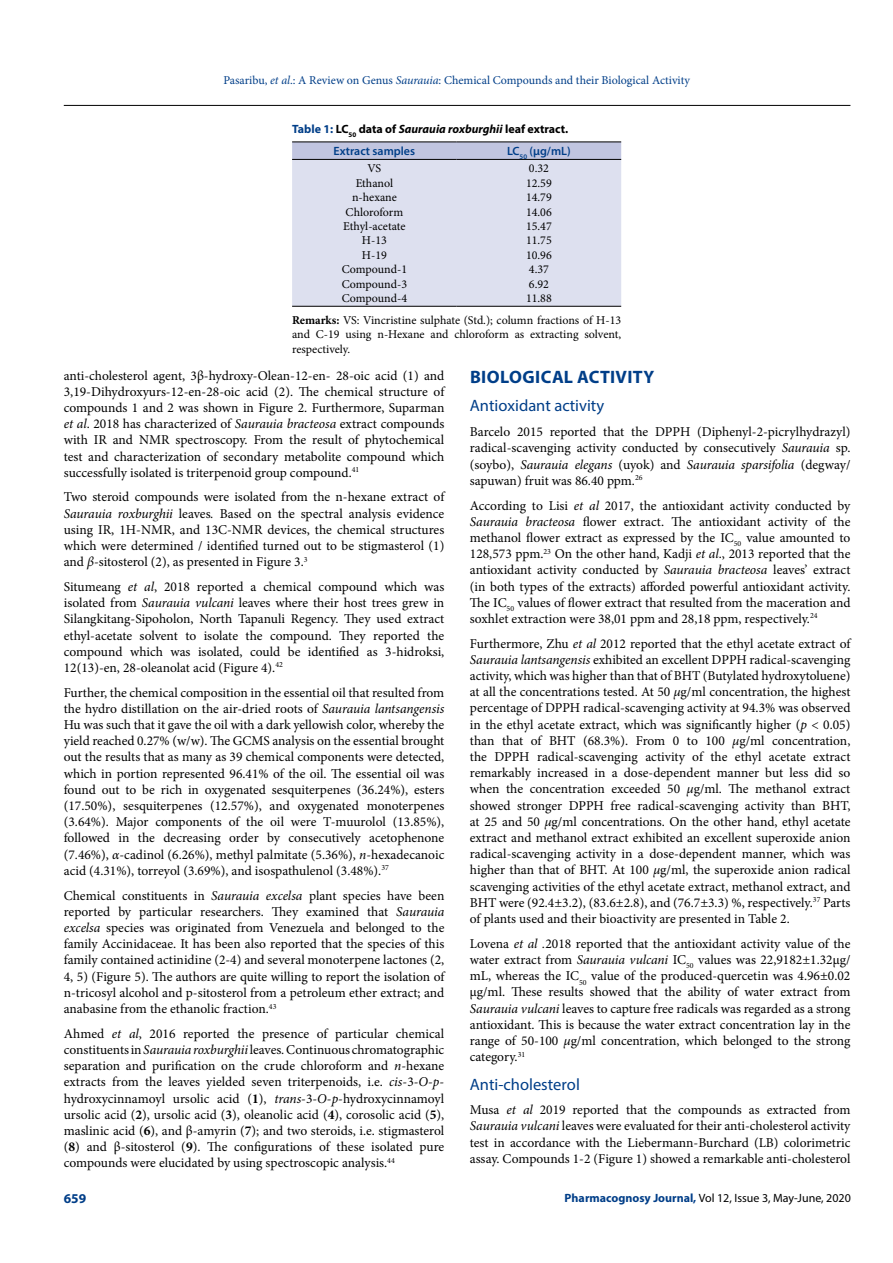
<style>
.page{position:relative;width:893px;height:1263px;background:#fff}
.page>*{position:absolute;margin:0;border:0;box-sizing:border-box;transform-origin:0 0}
.t1{font:700 18px "Myriad Pro";letter-spacing:.02em;color:#003e88}
.t2{font:16.5px "Myriad Pro";color:#003e88}
.t3{font:13.5px/16.2px "Minion Pro";color:#000;text-align:justify}
.t4{font:700 13.5px "Myriad Pro";color:#003e88}
.t5{font:12px/14.4px "Minion Pro";color:#000;text-align:center}
.t6{font:12px "Minion Pro";color:#003e88}
.t7{font:12px "Myriad Pro";color:#000}
.t8{font:700 12px "Myriad Pro";color:#000}
.t9{font:600 12px "Myriad Pro";color:#003e88}
.s1{font-style:italic}
.s2{color:#003e88}
.s3{font-weight:700}
.s4{font-weight:700;color:#003e88}
</style>
<div class="page">
<hr style="left:64px;top:105px;width:786px;height:1px;background:#000">
<div style="left:292px;top:143px;width:329px;height:16px;background:#c1c5e0"></div>
<div style="left:292px;top:160px;width:329px;height:146px;background:#dde0ef"></div>
<hr style="left:292px;top:142px;width:165px;height:1px;background:#000">
<hr style="left:457px;top:142px;width:164px;height:1px;background:#000">
<hr style="left:292px;top:159px;width:165px;height:1px;background:#000">
<hr style="left:457px;top:159px;width:164px;height:1px;background:#000">
<hr style="left:292px;top:306px;width:165px;height:1px;background:#000">
<hr style="left:457px;top:306px;width:164px;height:1px;background:#000">
<p class="t6" style="left:223px;top:72px;width:468px">Pasaribu, <span class="s1">et al</span>.: A Review on Genus <span class="s1">Saurauia</span>: Chemical Compounds and their Biological Activity</p>
<p class="t8" style="left:292px;top:121px;width:278px"><span class="s2">Table 1:</span> LC<sub>50</sub> data of <span class="s1">Saurauia roxburghii</span> leaf extract.</p>
<p class="t9" style="left:334px;top:143px;width:83px">Extract samples</p>
<p class="t9" style="left:507px;top:143px;width:65px">LC<sub>50</sub> (µg/mL)</p>
<p class="t5" style="left:342px;top:161px;width:67px">VS<br>Ethanol n-hexane<br>Chloroform<br>Ethyl-acetate<br>H-13<br>H-19<br>Compound-1<br>Compound-3<br>Compound-4</p>
<p class="t5" style="left:526px;top:161px;width:27px;text-align:left">0.32<br>12.59<br>14.79<br>14.06<br>15.47<br>11.75<br>10.96<br>4.37<br>6.92<br>11.88</p>
<p class="t5" style="left:292px;top:313px;width:331px;text-align:justify"><span class="s3">Remarks:</span> VS: Vincristine sulphate (Std.); column fractions of H-13 and C-19 using n-Hexane and chloroform as extracting solvent, respectively.</p>
<p class="t3" style="left:64px;top:367px;width:382px">anti-cholesterol agent, 3β-hydroxy-Olean-12-en- 28-oic acid (1) and 3,19-Dihydroxyurs-12-en-28-oic acid (2). The chemical structure of compounds 1 and 2 was shown in Figure 2. Furthermore, Suparman <span class="s1">et al</span>. 2018 has characterized of <span class="s1">Saurauia bracteosa</span> extract compounds with IR and NMR spectroscopy. From the result of phytochemical test and characterization of secondary metabolite compound which successfully isolated is triterpenoid group compound.<sup>41</sup></p>
<p class="t3" style="left:64px;top:489px;width:382px">Two steroid compounds were isolated from the n-hexane extract of <span class="s1">Saurauia roxburghii</span> leaves<span class="s1">.</span> Based on the spectral analysis evidence using IR, 1H-NMR, and 13C-NMR devices, the chemical structures which were determined / identified turned out to be stigmasterol (1) and <span class="s1">β</span>-sitosterol (2), as presented in Figure 3.<sup>3</sup></p>
<p class="t3" style="left:64px;top:579px;width:382px">Situmeang <span class="s1">et al</span>, 2018 reported a chemical compound which was isolated from <span class="s1">Saurauia vulcani</span> leaves where their host trees grew in Silangkitang-Sipoholon, North Tapanuli Regency. They used extract ethyl-acetate solvent to isolate the compound. They reported the compound which was isolated, could be identified as 3-hidroksi, 12(13)-en, 28-oleanolat acid (Figure 4).<sup>42</sup></p>
<p class="t3" style="left:64px;top:684px;width:382px">Further, the chemical composition in the essential oil that resulted from the hydro distillation on the air-dried roots of <span class="s1">Saurauia lantsangensis </span>Hu was such that it gave the oil with a dark yellowish color, whereby the yield reached 0.27% (w/w). The GCMS analysis on the essential brought out the results that as many as 39 chemical components were detected, which in portion represented 96.41% of the oil. The essential oil was found out to be rich in oxygenated sesquiterpenes (36.24%), esters (17.50%), sesquiterpenes (12.57%), and oxygenated monoterpenes (3.64%). Major components of the oil were T-muurolol (13.85%), followed in the decreasing order by consecutively acetophenone (7.46%), <span class="s1">α</span>-cadinol (6.26%), methyl palmitate (5.36%), <span class="s1">n</span>-hexadecanoic acid (4.31%), torreyol (3.69%), and isospathulenol (3.48%).<sup>37</sup></p>
<p class="t3" style="left:64px;top:887px;width:382px">Chemical constituents in <span class="s1">Saurauia excelsa</span> plant species have been reported by particular researchers. They examined that <span class="s1">Saurauia excelsa</span> species was originated from Venezuela and belonged to the family Accinidaceae. It has been also reported that the species of this family contained actinidine (2-4) and several monoterpene lactones (2, 4, 5) (Figure 5). The authors are quite willing to report the isolation of n-tricosyl alcohol and p-sitosterol from a petroleum ether extract; and anabasine from the ethanolic fraction.<sup>43</sup></p>
<p class="t3" style="left:64px;top:1025px;width:382px">Ahmed <span class="s1">et al</span>, 2016 reported the presence of particular chemical constituents in <span class="s1">Saurauia roxburghii</span> leaves<span class="s1">.</span> Continuous chromatographic separation and purification on the crude chloroform and <span class="s1">n</span>-hexane extracts from the leaves yielded seven triterpenoids, i.e. <span class="s1">cis</span>-3-<span class="s1">O</span>-<span class="s1">p&shy;</span>hydroxycinnamoyl ursolic acid (<span class="s3">1</span>), <span class="s1">trans</span>-3-<span class="s1">O</span>-<span class="s1">p</span>-hydroxycinnamoyl ursolic acid (<span class="s3">2</span>), ursolic acid (<span class="s3">3</span>), oleanolic acid (<span class="s3">4</span>), corosolic acid (<span class="s3">5</span>), maslinic acid (<span class="s3">6</span>), and β-amyrin (<span class="s3">7</span>); and two steroids, i.e. stigmasterol (<span class="s3">8</span>) and β-sitosterol (<span class="s3">9</span>). The configurations of these isolated pure compounds were elucidated by using spectroscopic analysis.<sup>44</sup></p>
<h1 class="t1" style="left:470px;top:365px;width:186px">BIOLOGICAL ACTIVITY</h1>
<p class="t2" style="left:470px;top:396px;width:136px">Antioxidant activity</p>
<p class="t3" style="left:470px;top:424px;width:382px">Barcelo 2015 reported that the DPPH (Diphenyl-2-picrylhydrazyl) radical-scavenging activity conducted by consecutively <span class="s1">Saurauia</span> sp. (soybo), <span class="s1">Saurauia elegans</span> (uyok) and <span class="s1">Saurauia sparsifolia</span> (degway/ sapuwan) fruit was 86.40 ppm.<sup>26</sup></p>
<p class="t3" style="left:470px;top:497px;width:382px">According to Lisi <span class="s1">et al</span> 2017, the antioxidant activity conducted by <span class="s1">Saurauia bracteosa</span> flower extract. The antioxidant activity of the methanol flower extract as expressed by the IC<sub>50</sub> value amounted to 128,573 ppm.<sup>23</sup> On the other hand, Kadji <span class="s1">et al</span>., 2013 reported that the antioxidant activity conducted by <span class="s1">Saurauia bracteosa</span> leaves’ extract (in both types of the extracts) afforded powerful antioxidant activity.<br>The IC<sub>50</sub> values of flower extract that resulted from the maceration and soxhlet extraction were 38,01 ppm and 28,18 ppm, respectively.<sup>24</sup></p>
<p class="t3" style="left:470px;top:635px;width:382px">Furthermore, Zhu <span class="s1">et al</span> 2012 reported that the ethyl acetate extract of <span class="s1">Saurauia lantsangensis</span> exhibited an excellent DPPH radical-scavenging activity, which was higher than that of BHT (Butylated hydroxytoluene) at all the concentrations tested. At 50 <span class="s1">μ</span>g/ml concentration, the highest percentage of DPPH radical-scavenging activity at 94.3% was observed in the ethyl acetate extract, which was significantly higher (<span class="s1">p</span> &lt; 0.05) than that of BHT (68.3%). From 0 to 100 <span class="s1">μ</span>g/ml concentration, the DPPH radical-scavenging activity of the ethyl acetate extract remarkably increased in a dose-dependent manner but less did so when the concentration exceeded 50 <span class="s1">μ</span>g/ml. The methanol extract showed stronger DPPH free radical-scavenging activity than BHT, at 25 and 50 <span class="s1">μ</span>g/ml concentrations. On the other hand, ethyl acetate extract and methanol extract exhibited an excellent superoxide anion radical-scavenging activity in a dose-dependent manner, which was higher than that of BHT. At 100 <span class="s1">μ</span>g/ml, the superoxide anion radical scavenging activities of the ethyl acetate extract, methanol extract, and BHT were (92.4±3.2), (83.6±2.8), and (76.7±3.3) %, respectively.<sup>37</sup> Parts of plants used and their bioactivity are presented in Table 2.</p>
<p class="t3" style="left:470px;top:935px;width:382px">Lovena <span class="s1">et al .</span>2018 reported that the antioxidant activity value of the water extract from <span class="s1">Saurauia vulcani</span> IC<sub>50</sub> values was 22,9182±1.32μg/ mL, whereas the IC<sub>50</sub> value of the produced-quercetin was 4.96±0.02 μg/ml. These results showed that the ability of water extract from <span class="s1">Saurauia vulcani</span> leaves to capture free radicals was regarded as a strong antioxidant. This is because the water extract concentration lay in the range of 50-100 <span class="s1">μ</span>g/ml concentration, which belonged to the strong category.<sup>31</sup></p>
<p class="t2" style="left:470px;top:1074px;width:112px">Anti-cholesterol</p>
<p class="t3" style="left:470px;top:1102px;width:382px">Musa <span class="s1">et al</span> 2019 reported that the compounds as extracted from <span class="s1">Saurauia vulcani</span> leaves were evaluated for their anti-cholesterol activity test in accordance with the Liebermann-Burchard (LB) colorimetric assay. Compounds 1-2 (Figure 1) showed a remarkable anti-cholesterol</p>
<p class="t4" style="left:64px;top:1189px;width:24px">659</p>
<p class="t7" style="left:565px;top:1190px;width:288px"><span class="s4">Pharmacognosy Journal,</span> Vol 12, Issue 3, May-June, 2020</p>
</div>
